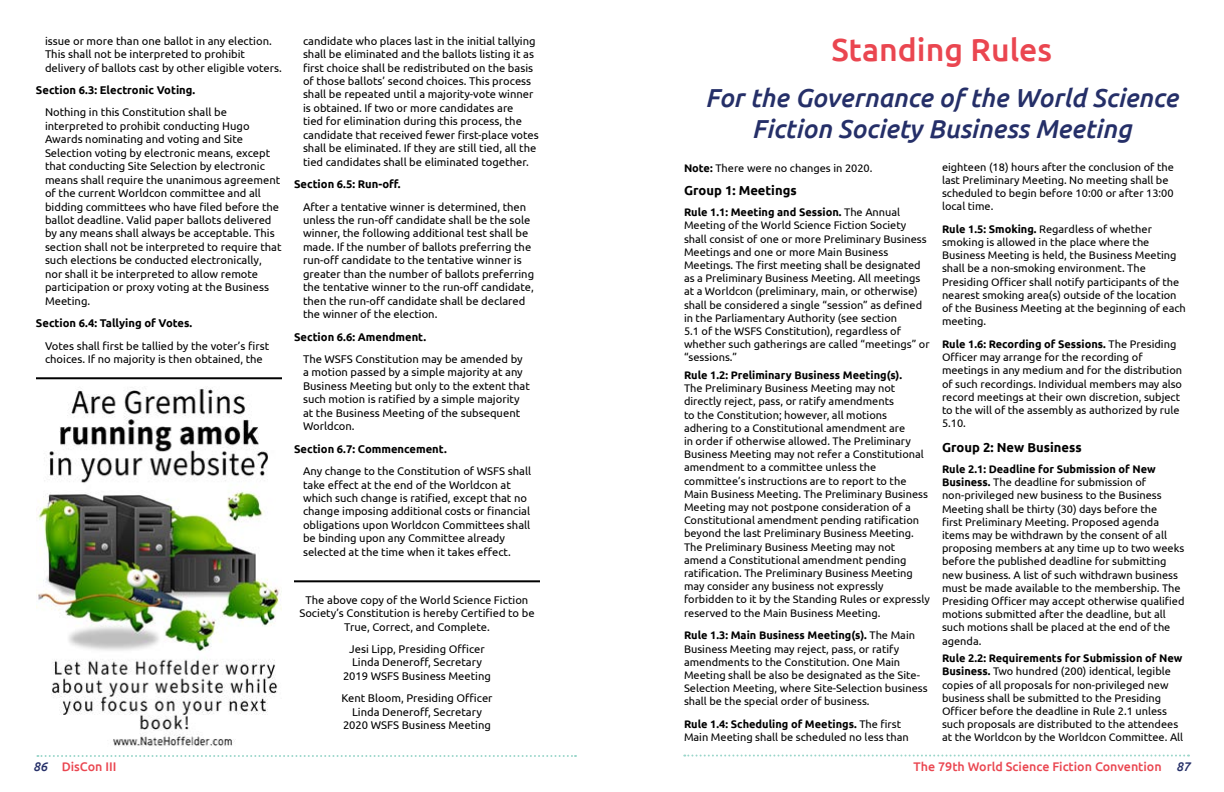
<style>
.page{position:relative;width:1224px;height:792px;background:#fff}
.page>*{position:absolute;margin:0;border:0;box-sizing:border-box;transform-origin:0 0}
.t1{font:500 32px "Ubuntu";color:#ea4650}
.t2{font:italic 500 26px/31.2px "Ubuntu";color:#252f68;text-align:center}
.t3{font:700 13px "Ubuntu";color:#000}
.t4{font:500 12.5px "Ubuntu";color:#ea4650}
.t5{font:11.2px/13.4px "Ubuntu";color:#000}
.t6{font:700 11.2px "Ubuntu";color:#000}
.t7{font:11px/13.2px "Ubuntu";color:#000}
.t8{font:700 11px "Ubuntu";color:#000}
.s1{font-weight:700}
.s2{font-style:italic;color:#252f68}
</style>
<div class="page">
<svg style="left:37px;top:755px;width:539px;height:2px"></svg>
<svg style="left:684px;top:755px;width:505px;height:2px"></svg>
<hr style="left:294px;top:580px;width:246px;height:2px;background:#000">
<img style="left:36px;top:388px;width:246px;height:358px">
<hr style="left:36px;top:377px;width:246px;height:2px;background:#000">
<p class="t5" style="left:45px;top:34px;width:237px">issue or more than one ballot in any election.<br>This shall not be interpreted to prohibit delivery of ballots cast by other eligible voters.</p>
<p class="t6" style="left:36px;top:83px;width:161px">Section 6.3: Electronic Voting.</p>
<p class="t5" style="left:45px;top:105px;width:238px">Nothing in this Constitution shall be interpreted to prohibit conducting Hugo Awards nominating and voting and Site Selection voting by electronic means, except that conducting Site Selection by electronic means shall require the unanimous agreement of the current Worldcon committee and all bidding committees who have filed before the ballot deadline. Valid paper ballots delivered by any means shall always be acceptable. This section shall not be interpreted to require that such elections be conducted electronically, nor shall it be interpreted to allow remote participation or proxy voting at the Business Meeting.</p>
<p class="t6" style="left:36px;top:316px;width:158px">Section 6.4: Tallying of Votes.</p>
<p class="t5" style="left:45px;top:338px;width:226px">Votes shall first be tallied by the voter’s first choices. If no majority is then obtained, the</p>
<p class="t5" style="left:303px;top:34px;width:237px">candidate who places last in the initial tallying shall be eliminated and the ballots listing it as first choice shall be redistributed on the basis of those ballots’ second choices. This process shall be repeated until a majority-vote winner is obtained. If two or more candidates are<br>tied for elimination during this process, the candidate that received fewer first-place votes shall be eliminated. If they are still tied, all the tied candidates shall be eliminated together.</p>
<p class="t6" style="left:294px;top:177px;width:108px">Section 6.5: Run-off.</p>
<p class="t5" style="left:303px;top:200px;width:233px">After a tentative winner is determined, then unless the run-off candidate shall be the sole winner, the following additional test shall be made. If the number of ballots preferring the run-off candidate to the tentative winner is greater than the number of ballots preferring the tentative winner to the run-off candidate, then the run-off candidate shall be declared the winner of the election.</p>
<p class="t6" style="left:294px;top:330px;width:134px">Section 6.6: Amendment.</p>
<p class="t5" style="left:303px;top:352px;width:228px">The WSFS Constitution may be amended by a motion passed by a simple majority at any Business Meeting but only to the extent that such motion is ratified by a simple majority at the Business Meeting of the subsequent Worldcon.</p>
<p class="t6" style="left:294px;top:442px;width:154px">Section 6.7: Commencement.</p>
<p class="t5" style="left:303px;top:464px;width:230px">Any change to the Constitution of WSFS shall take effect at the end of the Worldcon at which such change is ratified, except that no change imposing additional costs or financial obligations upon Worldcon Committees shall be binding upon any Committee already selected at the time when it takes effect.</p>
<p class="t5" style="left:299px;top:593px;width:237px;text-align:center">The above copy of the World Science Fiction<br>Society’s Constitution is hereby Certified to be<br>True, Correct, and Complete.</p>
<p class="t5" style="left:343px;top:642px;width:150px;text-align:center">Jesi Lipp, Presiding Officer<br>Linda Deneroff, Secretary<br>2019 WSFS Business Meeting</p>
<p class="t5" style="left:341px;top:691px;width:153px;text-align:center">Kent Bloom, Presiding Officer<br>Linda Deneroff, Secretary<br>2020 WSFS Business Meeting</p>
<h1 class="t1" style="left:831px;top:29px;width:222px">Standing Rules</h1>
<h2 class="t2" style="left:705px;top:82px;width:474px">For the Governance of the World Science<br>Fiction Society Business Meeting</h2>
<p class="t7" style="left:942px;top:160px;width:233px">eighteen (18) hours after the conclusion of the last Preliminary Meeting. No meeting shall be scheduled to begin before 10:00 or after 13:00 local time.</p>
<p class="t7" style="left:942px;top:222px;width:245px"><span class="s1">Rule 1.5: Smoking.</span> Regardless of whether smoking is allowed in the place where the Business Meeting is held, the Business Meeting shall be a non-smoking environment. The Presiding Officer shall notify participants of the nearest smoking area(s) outside of the location of the Business Meeting at the beginning of each meeting.</p>
<p class="t7" style="left:942px;top:337px;width:242px"><span class="s1">Rule 1.6: Recording of Sessions.</span> The Presiding Officer may arrange for the recording of meetings in any medium and for the distribution of such recordings. Individual members may also record meetings at their own discretion, subject to the will of the assembly as authorized by rule 5.10.</p>
<p class="t3" style="left:942px;top:440px;width:141px">Group 2: New Business</p>
<p class="t7" style="left:942px;top:462px;width:244px"><span class="s1">Rule 2.1: Deadline for Submission of New Business.</span> The deadline for submission of non-privileged new business to the Business Meeting shall be thirty (30) days before the<br>first Preliminary Meeting. Proposed agenda items may be withdrawn by the consent of all proposing members at any time up to two weeks before the published deadline for submitting new business. A list of such withdrawn business must be made available to the membership. The Presiding Officer may accept otherwise qualified motions submitted after the deadline, but all such motions shall be placed at the end of the agenda.</p>
<p class="t7" style="left:942px;top:651px;width:243px"><span class="s1">Rule 2.2: Requirements for Submission of New Business.</span> Two hundred (200) identical, legible copies of all proposals for non-privileged new business shall be submitted to the Presiding Officer before the deadline in Rule 2.1 unless such proposals are distributed to the attendees at the Worldcon by the Worldcon Committee. All</p>
<p class="t7" style="left:684px;top:161px;width:189px"><span class="s1">Note:</span> There were no changes in 2020.</p>
<p class="t3" style="left:684px;top:183px;width:114px">Group 1: Meetings</p>
<p class="t7" style="left:684px;top:205px;width:247px"><span class="s1">Rule 1.1: Meeting and Session.</span> The Annual Meeting of the World Science Fiction Society shall consist of one or more Preliminary Business Meetings and one or more Main Business Meetings. The first meeting shall be designated as a Preliminary Business Meeting. All meetings at a Worldcon (preliminary, main, or otherwise) shall be considered a single “session” as defined in the Parliamentary Authority (see section<br>5.1 of the WSFS Constitution), regardless of whether such gatherings are called “meetings” or “sessions.”</p>
<p class="t8" style="left:684px;top:368px;width:220px">Rule 1.2: Preliminary Business Meeting(s).</p>
<p class="t7" style="left:684px;top:381px;width:247px">The Preliminary Business Meeting may not directly reject, pass, or ratify amendments<br>to the Constitution; however, all motions adhering to a Constitutional amendment are<br>in order if otherwise allowed. The Preliminary Business Meeting may not refer a Constitutional amendment to a committee unless the committee’s instructions are to report to the Main Business Meeting. The Preliminary Business Meeting may not postpone consideration of a Constitutional amendment pending ratification beyond the last Preliminary Business Meeting.<br>The Preliminary Business Meeting may not amend a Constitutional amendment pending ratification. The Preliminary Business Meeting may consider any business not expressly forbidden to it by the Standing Rules or expressly reserved to the Main Business Meeting.</p>
<p class="t7" style="left:684px;top:628px;width:245px"><span class="s1">Rule 1.3: Main Business Meeting(s).</span> The Main Business Meeting may reject, pass, or ratify amendments to the Constitution. One Main Meeting shall be also be designated as the Site-Selection Meeting, where Site-Selection business shall be the special order of business.</p>
<p class="t7" style="left:684px;top:717px;width:226px"><span class="s1">Rule 1.4: Scheduling of Meetings.</span> The first<br>Main Meeting shall be scheduled no less than</p>
<p class="t4" style="left:33px;top:759px;width:85px"><span class="s2">86</span> DisCon III</p>
<p class="t4" style="left:914px;top:759px;width:278px">The 79th World Science Fiction Convention <span class="s2">87</span></p>
</div>
